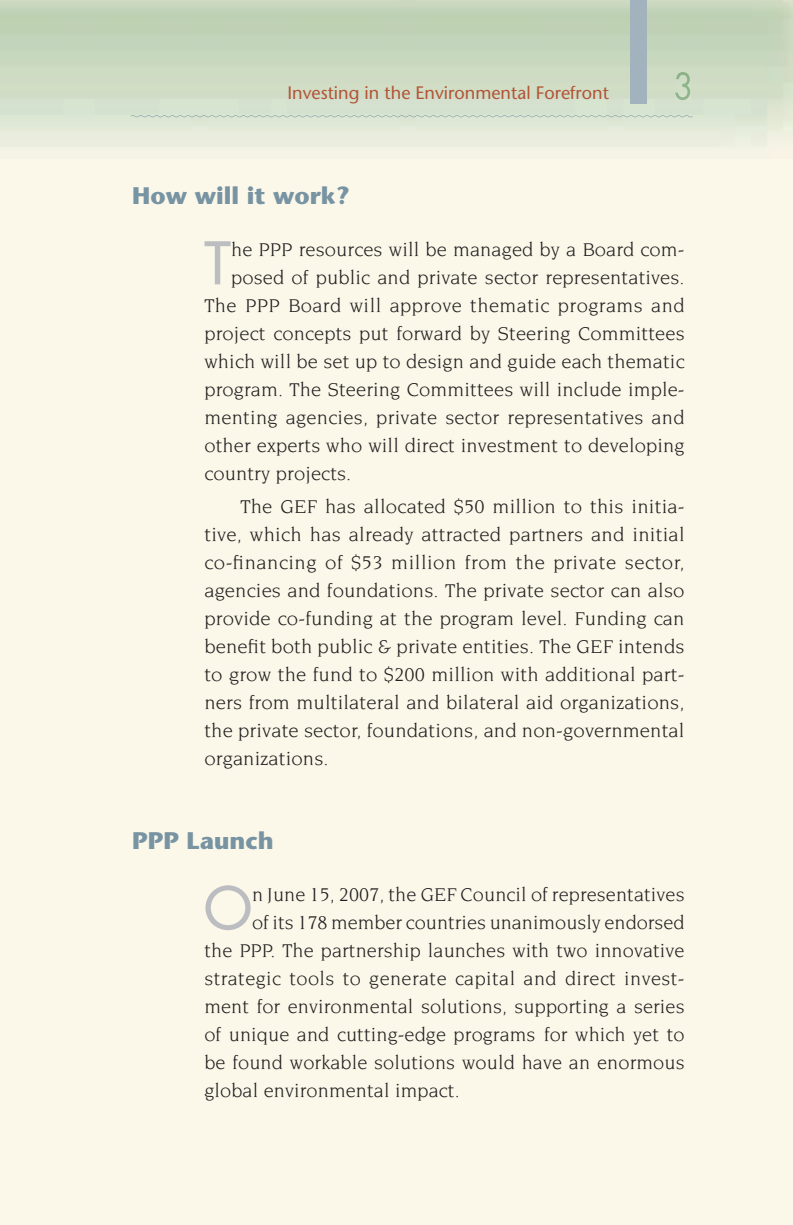
<style>
.page{position:relative;width:793px;height:1225px;background:#fff}
.page>*{position:absolute;margin:0;border:0;box-sizing:border-box;transform-origin:0 0}
.t1{font:57.2px "Futura";color:#bcbdc0}
.t2{font:700 24px "Stone Sans";color:#7894a2}
.t3{font:20px/28px "Novarese";letter-spacing:.005em;color:#231f20;text-align:justify}
.t4{font:18px "Stone Sans";color:#b25537}
</style>
<div class="page">
<div style="left:0;top:0;width:792px;height:1224px;background:#fbf8ea"></div>
<img style="left:675px;top:72px;width:15px;height:28px">
<div style="left:630px;top:0;width:16px;height:103px;background:#a3b3be"></div>
<svg style="left:131px;top:115px;width:561px;height:2px"></svg>
<p class="t4" style="left:287px;top:86px;width:323px">Investing in the Environmental Forefront</p>
<p class="t2" style="left:132px;top:187px;width:219px">How will it work?</p>
<h1 class="t1" style="left:204px;top:235px;width:28px">T</h1>
<p class="t3" style="left:231px;top:237px;width:455px">he PPP resources will be managed by a Board com-</p>
<p class="t3" style="left:231px;top:265px;width:455px">posed of public and private sector representatives.</p>
<p class="t3" style="left:204px;top:293px;width:481px">The PPP Board will approve thematic programs and</p>
<p class="t3" style="left:204px;top:321px;width:482px">project concepts put forward by Steering Committees</p>
<p class="t3" style="left:204px;top:349px;width:481px">which will be set up to design and guide each thematic</p>
<p class="t3" style="left:204px;top:377px;width:482px">program. The Steering Committees will include imple-</p>
<p class="t3" style="left:204px;top:405px;width:482px">menting agencies, private sector representatives and</p>
<p class="t3" style="left:204px;top:433px;width:482px">other experts who will direct investment to developing</p>
<p class="t3" style="left:204px;top:461px;width:148px">country projects.</p>
<p class="t3" style="left:204px;top:493px;width:482px;text-indent:36px">The GEF has allocated $50 million to this initia&shy;tive, which has already attracted partners and initial co-financing of $53 million from the private sector, agencies and foundations. The private sector can also provide co-funding at the program level. Funding can benefit both public &amp; private entities. The GEF intends to grow the fund to $200 million with additional part&shy;ners from multilateral and bilateral aid organizations, the private sector, foundations, and non-governmental organizations.</p>
<p class="t2" style="left:132px;top:831px;width:143px">PPP Launch</p>
<h1 class="t1" style="left:204px;top:879px;width:49px">O</h1>
<p class="t3" style="left:252px;top:882px;width:434px">n June 15, 2007, the GEF Council of representatives</p>
<p class="t3" style="left:252px;top:910px;width:434px">of its 178 member countries unanimously endorsed</p>
<p class="t3" style="left:204px;top:938px;width:481px">the PPP. The partnership launches with two innovative</p>
<p class="t3" style="left:204px;top:966px;width:481px">strategic tools to generate capital and direct invest-</p>
<p class="t3" style="left:204px;top:994px;width:481px">ment for environmental solutions, supporting a series</p>
<p class="t3" style="left:204px;top:1022px;width:481px">of unique and cutting-edge programs for which yet to</p>
<p class="t3" style="left:204px;top:1050px;width:481px">be found workable solutions would have an enormous</p>
<p class="t3" style="left:204px;top:1078px;width:257px">global environmental impact.</p>
</div>
